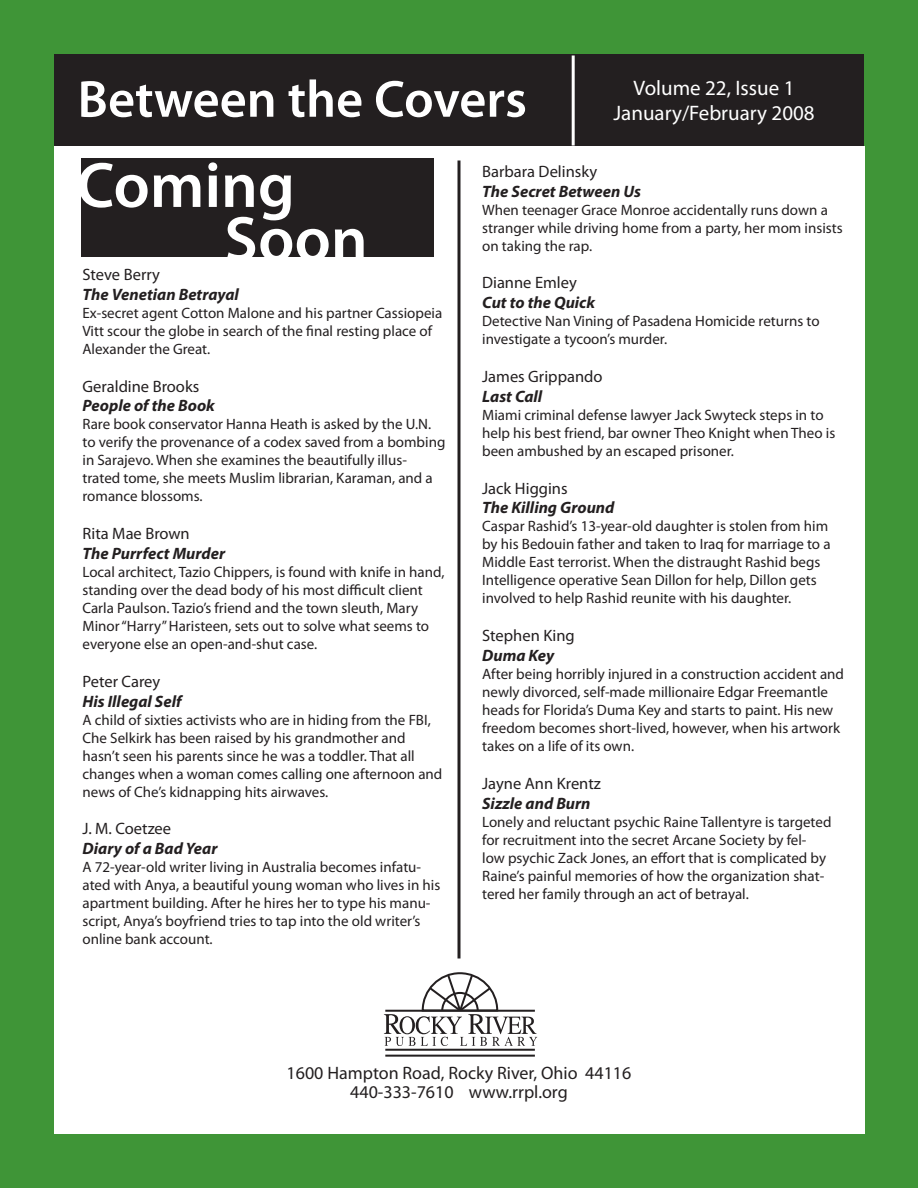
<style>
.page{position:relative;width:918px;height:1188px;background:#3f9537}
.page>*{position:absolute;margin:0;border:0;box-sizing:border-box;transform-origin:0 0}
.t1{font:600 64.5px "Myriad Pro";color:#fff}
.t2{font:600 52.5px "Myriad Pro";color:#fff}
.t3{font:21px "Myriad Pro";color:#fff}
.t4{font:18px "Myriad Pro";color:#231f20}
.t5{font:italic 700 16.5px "Myriad Pro";color:#231f20}
.t6{font:16.5px "Myriad Pro";color:#231f20}
.t7{font:15px/18px "Myriad Pro";color:#231f20}
</style>
<div class="page">
<div style="left:54px;top:54px;width:810px;height:93px;background:#231f20"></div>
<div style="left:54px;top:147px;width:810px;height:987px;background:#fff"></div>
<hr style="left:572px;top:56px;width:3px;height:90px;background:#fff">
<hr style="left:458px;top:160px;width:2px;height:798px;background:#231f20">
<hr style="left:385px;top:1049px;width:150px;height:2px;background:#231f20">
<hr style="left:385px;top:1055px;width:150px;height:2px;background:#231f20">
<svg style="left:384px;top:972px;width:153px;height:74px"></svg>
<div style="left:81px;top:158px;width:353px;height:98px;background:#231f20"></div>
<p class="t2" style="left:78px;top:66px;width:451px">Between the Covers</p>
<p class="t3" style="left:634px;top:75px;width:162px">Volume 22, Issue 1</p>
<p class="t3" style="left:614px;top:100px;width:203px">January/February 2008</p>
<p class="t1" style="left:77px;top:144px;width:220px">Coming</p>
<p class="t1" style="left:224px;top:198px;width:145px">Soon</p>
<p class="t6" style="left:82px;top:264px;width:79px">Steve Berry</p>
<p class="t5" style="left:82px;top:284px;width:158px">The Venetian Betrayal</p>
<p class="t7" style="left:82px;top:304px;width:361px">Ex-secret agent Cotton Malone and his partner Cassiopeia<br>Vitt scour the globe in search of the final resting place of<br>Alexander the Great.</p>
<p class="t6" style="left:82px;top:376px;width:118px">Geraldine Brooks</p>
<p class="t5" style="left:82px;top:395px;width:134px">People of the Book</p>
<p class="t7" style="left:82px;top:415px;width:364px">Rare book conservator Hanna Heath is asked by the U.N. to verify the provenance of a codex saved from a bombing in Sarajevo. When she examines the beautifully illus&shy;trated tome, she meets Muslim librarian, Karaman, and a romance blossoms.</p>
<p class="t6" style="left:82px;top:524px;width:109px">Rita Mae Brown</p>
<p class="t5" style="left:82px;top:543px;width:144px">The Purrfect Murder</p>
<p class="t7" style="left:82px;top:563px;width:363px">Local architect, Tazio Chippers, is found with knife in hand, standing over the dead body of his most difficult client Carla Paulson. Tazio’s friend and the town sleuth, Mary Minor “Harry” Haristeen, sets out to solve what seems to everyone else an open-and-shut case.</p>
<p class="t6" style="left:82px;top:671px;width:79px">Peter Carey</p>
<p class="t5" style="left:82px;top:690px;width:101px">His Illegal Self</p>
<p class="t7" style="left:82px;top:710px;width:361px">A child of sixties activists who are in hiding from the FBI, Che Selkirk has been raised by his grandmother and hasn’t seen his parents since he was a toddler. That all changes when a woman comes calling one afternoon and news of Che’s kidnapping hits airwaves.</p>
<p class="t6" style="left:82px;top:819px;width:90px">J. M. Coetzee</p>
<p class="t5" style="left:82px;top:838px;width:136px">Diary of a Bad Year</p>
<p class="t7" style="left:82px;top:858px;width:359px">A 72-year-old writer living in Australia becomes infatu&shy;ated with Anya, a beautiful young woman who lives in his apartment building. After he hires her to type his manu&shy;script, Anya’s boyfriend tries to tap into the old writer’s online bank account.</p>
<p class="t6" style="left:482px;top:161px;width:116px">Barbara Delinsky</p>
<p class="t5" style="left:482px;top:180px;width:160px">The Secret Between Us</p>
<p class="t7" style="left:482px;top:200px;width:362px">When teenager Grace Monroe accidentally runs down a stranger while driving home from a party, her mom insists on taking the rap.</p>
<p class="t6" style="left:482px;top:273px;width:96px">Dianne Emley</p>
<p class="t5" style="left:482px;top:292px;width:115px">Cut to the Quick</p>
<p class="t7" style="left:482px;top:312px;width:339px">Detective Nan Vining of Pasadena Homicide returns to investigate a tycoon’s murder.</p>
<p class="t6" style="left:482px;top:366px;width:122px">James Grippando</p>
<p class="t5" style="left:482px;top:385px;width:62px">Last Call</p>
<p class="t7" style="left:482px;top:405px;width:355px">Miami criminal defense lawyer Jack Swyteck steps in to help his best friend, bar owner Theo Knight when Theo is been ambushed by an escaped prisoner.</p>
<p class="t6" style="left:482px;top:478px;width:87px">Jack Higgins</p>
<p class="t5" style="left:482px;top:497px;width:134px">The Killing Ground</p>
<p class="t7" style="left:482px;top:517px;width:350px">Caspar Rashid’s 13-year-old daughter is stolen from him by his Bedouin father and taken to Iraq for marriage to a Middle East terrorist. When the distraught Rashid begs Intelligence operative Sean Dillon for help, Dillon gets involved to help Rashid reunite with his daughter.</p>
<p class="t6" style="left:482px;top:625px;width:94px">Stephen King</p>
<p class="t5" style="left:482px;top:645px;width:74px">Duma Key</p>
<p class="t7" style="left:482px;top:665px;width:363px">After being horribly injured in a construction accident and newly divorced, self-made millionaire Edgar Freemantle heads for Florida’s Duma Key and starts to paint. His new freedom becomes short-lived, however, when his artwork takes on a life of its own.</p>
<p class="t6" style="left:482px;top:773px;width:120px">Jayne Ann Krentz</p>
<p class="t5" style="left:482px;top:792px;width:110px">Sizzle and Burn</p>
<p class="t7" style="left:482px;top:812px;width:351px">Lonely and reluctant psychic Raine Tallentyre is targeted for recruitment into the secret Arcane Society by fel&shy;low psychic Zack Jones, an effort that is complicated by Raine’s painful memories of how the organization shat&shy;tered her family through an act of betrayal.</p>
<p class="t4" style="left:287px;top:1061px;width:346px">1600 Hampton Road, Rocky River, Ohio 44116</p>
<p class="t4" style="left:350px;top:1081px;width:219px">440-333-7610 www.rrpl.org</p>
</div>
